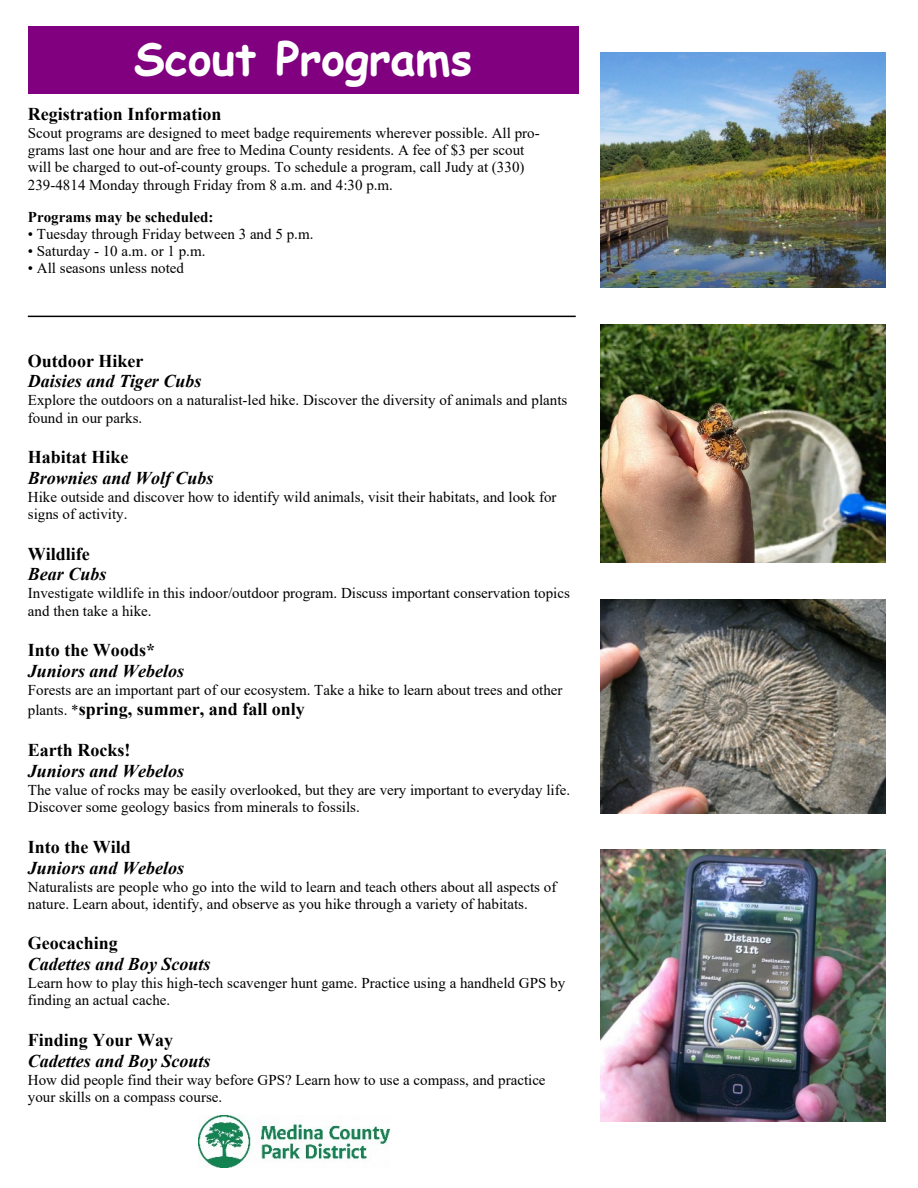
<style>
.page{position:relative;width:918px;height:1188px;background:#fff}
.page>*{position:absolute;margin:0;border:0;box-sizing:border-box;transform-origin:0 0}
.t1{font:700 45px "Comic Sans MS";color:#fff}
.t2{font:700 18px "Times New Roman";color:#000}
.t3{font:italic 700 18px "Times New Roman";color:#000}
.t4{font:15px/17.2px "Times New Roman";color:#000}
.t5{font:700 15px "Times New Roman";color:#000}
.s1{font-weight:400;font-size:15px}
</style>
<div class="page">
<img style="left:600px;top:850px;width:285px;height:272px">
<img style="left:600px;top:600px;width:285px;height:214px">
<img style="left:600px;top:325px;width:285px;height:238px">
<img style="left:600px;top:53px;width:285px;height:234px">
<div style="left:28px;top:26px;width:550px;height:67px;background:#800080"></div>
<hr style="left:28px;top:316px;width:548px;height:1px;background:#000">
<img style="left:199px;top:1116px;width:191px;height:52px">
<h1 class="t1" style="left:134px;top:39px;width:340px">Scout Programs</h1>
<p class="t2" style="left:28px;top:108px;width:195px">Registration Information</p>
<p class="t4" style="left:28px;top:126px;width:513px">Scout programs are designed to meet badge requirements wherever possible. All pro&shy;grams last one hour and are free to Medina County residents. A fee of $3 per scout will be charged to out-of-county groups. To schedule a program, call Judy at (330)<br>239-4814 Monday through Friday from 8 a.m. and 4:30 p.m.</p>
<p class="t5" style="left:28px;top:212px;width:187px">Programs may be scheduled:</p>
<p class="t4" style="left:28px;top:227px;width:287px">• Tuesday through Friday between 3 and 5 p.m.</p>
<p class="t4" style="left:28px;top:244px;width:179px">• Saturday - 10 a.m. or 1 p.m.</p>
<p class="t4" style="left:28px;top:261px;width:158px">• All seasons unless noted</p>
<p class="t2" style="left:28px;top:354px;width:117px">Outdoor Hiker</p>
<p class="t3" style="left:28px;top:375px;width:175px">Daisies and Tiger Cubs</p>
<p class="t4" style="left:28px;top:393px;width:541px">Explore the outdoors on a naturalist-led hike. Discover the diversity of animals and plants found in our parks.</p>
<p class="t2" style="left:28px;top:451px;width:102px">Habitat Hike</p>
<p class="t3" style="left:28px;top:472px;width:187px">Brownies and Wolf Cubs</p>
<p class="t4" style="left:28px;top:490px;width:530px">Hike outside and discover how to identify wild animals, visit their habitats, and look for signs of activity.</p>
<p class="t2" style="left:28px;top:548px;width:63px">Wildlife</p>
<p class="t3" style="left:28px;top:568px;width:80px">Bear Cubs</p>
<p class="t4" style="left:28px;top:586px;width:544px">Investigate wildlife in this indoor/outdoor program. Discuss important conservation topics and then take a hike.</p>
<p class="t2" style="left:28px;top:644px;width:129px">Into the Woods*</p>
<p class="t3" style="left:28px;top:665px;width:158px">Juniors and Webelos</p>
<p class="t4" style="left:28px;top:683px;width:536px">Forests are an important part of our ecosystem. Take a hike to learn about trees and other</p>
<p class="t2" style="left:28px;top:703px;width:279px"><span class="s1">plants. *</span>spring, summer, and fall only</p>
<p class="t2" style="left:28px;top:744px;width:104px">Earth Rocks!</p>
<p class="t3" style="left:28px;top:765px;width:158px">Juniors and Webelos</p>
<p class="t4" style="left:28px;top:783px;width:544px">The value of rocks may be easily overlooked, but they are very important to everyday life.<br>Discover some geology basics from minerals to fossils.</p>
<p class="t2" style="left:28px;top:841px;width:105px">Into the Wild</p>
<p class="t3" style="left:28px;top:861px;width:158px">Juniors and Webelos</p>
<p class="t4" style="left:28px;top:879px;width:530px">Naturalists are people who go into the wild to learn and teach others about all aspects of nature. Learn about, identify, and observe as you hike through a variety of habitats.</p>
<p class="t2" style="left:28px;top:937px;width:92px">Geocaching</p>
<p class="t3" style="left:28px;top:958px;width:184px">Cadettes and Boy Scouts</p>
<p class="t4" style="left:28px;top:976px;width:539px">Learn how to play this high-tech scavenger hunt game. Practice using a handheld GPS by finding an actual cache.</p>
<p class="t2" style="left:28px;top:1034px;width:147px">Finding Your Way</p>
<p class="t3" style="left:28px;top:1054px;width:184px">Cadettes and Boy Scouts</p>
<p class="t4" style="left:28px;top:1072px;width:519px">How did people find their way before GPS? Learn how to use a compass, and practice your skills on a compass course.</p>
</div>
